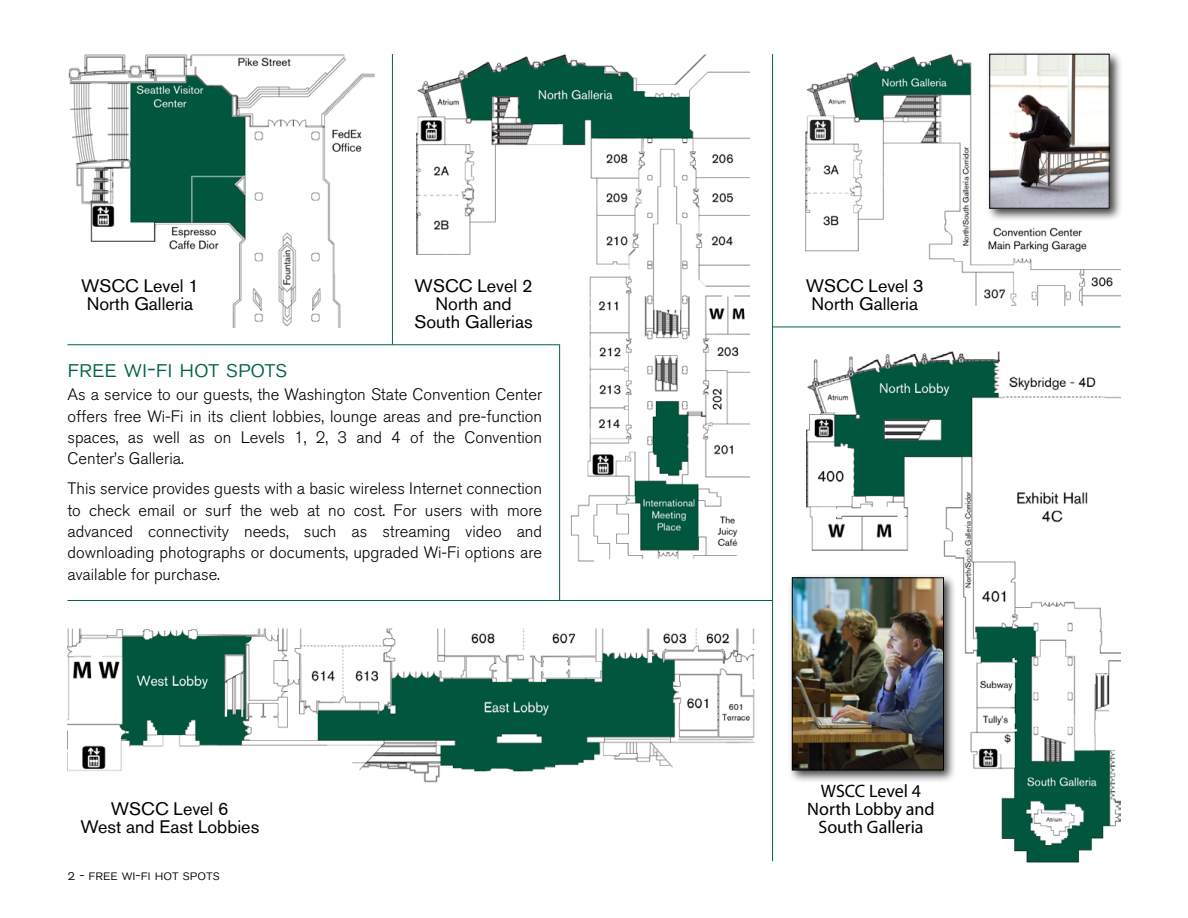
<style>
.page{position:relative;width:1188px;height:918px;background:#fff}
.page>*{position:absolute;margin:0;border:0;box-sizing:border-box;transform-origin:0 0}
.t1{font:25.5px "Akzidenz Grotesk BQ Light SC";color:#00653b}
.t2{font:18px/18px "Akzidenz Grotesk BQ";color:#000;text-align:center}
.t3{font:18px/18px "Myriad";color:#000;text-align:center}
.t4{font:300 16.5px/21.3px "Akzidenz Grotesk BQ";color:#000;text-align:justify}
.t5{font:15px "Akzidenz Grotesk BQ Light SC";letter-spacing:.005em;color:#000}
</style>
<div class="page">
<img style="left:68px;top:54px;width:307px;height:274px">
<img style="left:67px;top:628px;width:688px;height:155px">
<hr style="left:392px;top:54px;width:1px;height:291px;background:#00653b">
<img style="left:417px;top:54px;width:332px;height:513px">
<img style="left:805px;top:54px;width:315px;height:251px">
<hr style="left:772px;top:54px;width:1px;height:807px;background:#00653b">
<hr style="left:68px;top:345px;width:491px;height:1px;background:#00653b">
<img style="left:807px;top:351px;width:314px;height:512px">
<hr style="left:773px;top:327px;width:347px;height:1px;background:#00653b">
<hr style="left:68px;top:600px;width:705px;height:1px;background:#00653b">
<div style="left:986px;top:50px;width:137px;height:172px;background:#000;opacity:.75"></div>
<img style="left:992px;top:56px;width:115px;height:150px">
<hr style="left:559px;top:344px;width:1px;height:256px;background:#00653b">
<div style="left:788px;top:574px;width:169px;height:210px;background:#000;opacity:.75"></div>
<img style="left:794px;top:580px;width:148px;height:188px">
<div style="left:792px;top:578px;width:152px;height:192px;border:1px solid #000"></div>
<p class="t2" style="left:81px;top:277px;width:119px">WSCC Level 1<br>North Galleria</p>
<h1 class="t1" style="left:68px;top:354px;width:221px">free wi-fi hot spots</h1>
<p class="t2" style="left:415px;top:277px;width:120px">WSCC Level 2<br>North and<br>South Gallerias</p>
<p class="t2" style="left:806px;top:277px;width:119px">WSCC Level 3<br>North Galleria</p>
<p class="t4" style="left:68px;top:384px;width:476px">As a service to our guests, the Washington State Convention Center offers free Wi-Fi in its client lobbies, lounge areas and pre-function spaces, as well as on Levels 1, 2, 3 and 4 of the Convention Center’s Galleria.</p>
<p class="t4" style="left:68px;top:478px;width:476px">This service provides guests with a basic wireless Internet connection to check email or surf the web at no cost. For users with more advanced connectivity needs, such as streaming video and downloading photographs or documents, upgraded Wi-Fi options are available for purchase.</p>
<p class="t2" style="left:80px;top:800px;width:180px">WSCC Level 6<br>West and East Lobbies</p>
<p class="t5" style="left:68px;top:866px;width:154px">2 - free wi-fi hot spots</p>
<p class="t3" style="left:807px;top:782px;width:129px">WSCC Level 4<br>North Lobby and<br>South Galleria</p>
</div>
